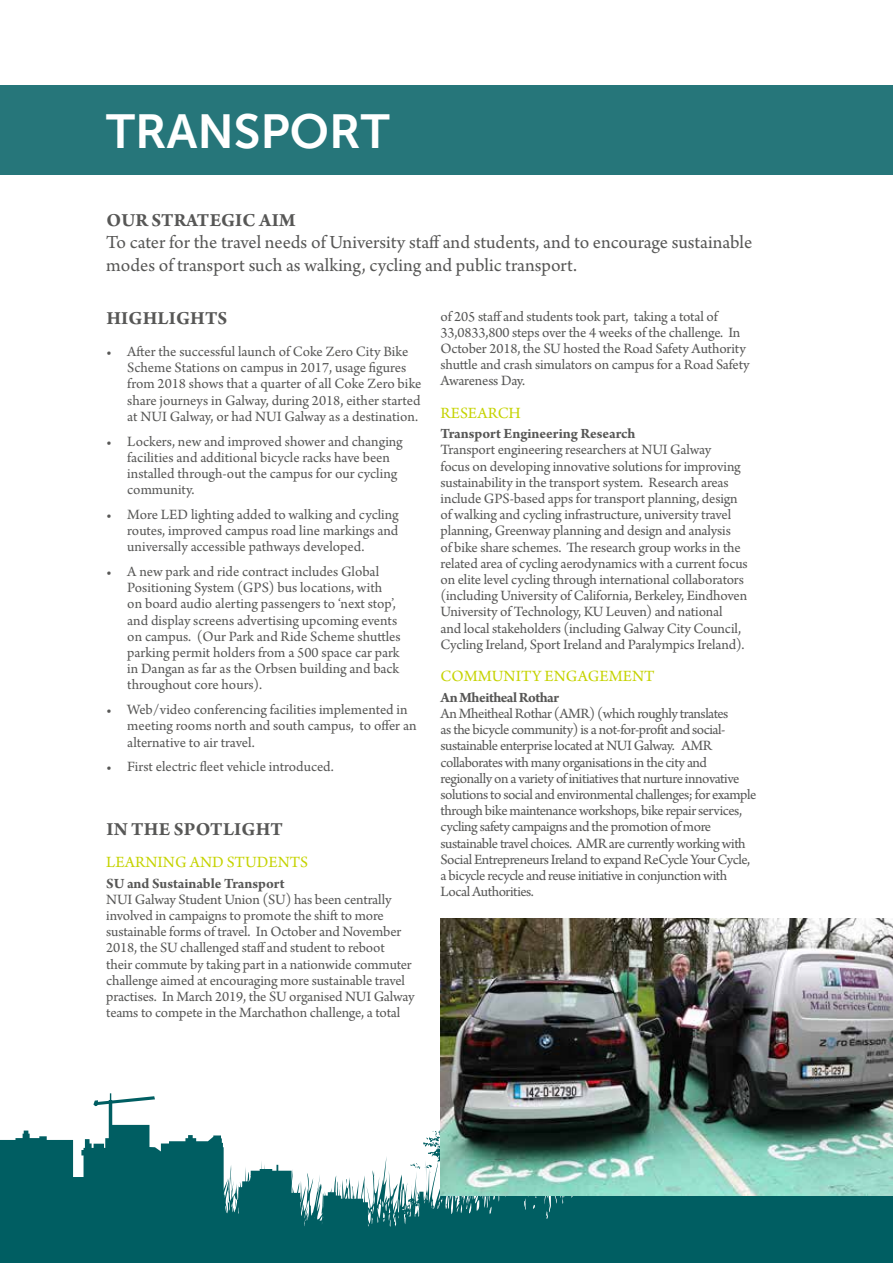
<style>
.page{position:relative;width:893px;height:1263px;background:#fff}
.page>*{position:absolute;margin:0;border:0;box-sizing:border-box;transform-origin:0 0}
.t1{font:48px "Museo Sans 700";color:#fff}
.t2{font:19.5px/22.5px "Arno Pro";color:#575756}
.t3{font:700 19.5px "Arno Pro";letter-spacing:.01em;color:#575756}
.t4{font:16.5px "Arno Pro";color:#c5d300}
.t5{font:15px/16.2px "Arno Pro";letter-spacing:-.01em;color:#575756}
.t6{font:15px/16.2px "Arno Pro";letter-spacing:-.03em;color:#575756}
.t7{font:700 15px "Arno Pro";letter-spacing:-.005em;color:#575756}
.t8{font:700 15px "Arno Pro";letter-spacing:-.03em;color:#575756}
</style>
<div class="page">
<svg style="left:0;top:1093px;width:484px;height:170px;fill:#005e62"></svg>
<div style="left:484px;top:1196px;width:409px;height:67px;background:#005e62"></div>
<div style="left:0;top:85px;width:893px;height:89px;background:#26767a"></div>
<img style="left:441px;top:918px;width:452px;height:278px">
<h1 class="t1" style="left:106px;top:105px;width:285px">TRANSPORT</h1>
<h2 class="t3" style="left:106px;top:209px;width:191px">OUR STRATEGIC AIM</h2>
<h2 class="t2" style="left:106px;top:232px;width:647px">To cater for the travel needs of University staff and students, and to encourage sustainable modes of transport such as walking, cycling and public transport.</h2>
<h2 class="t3" style="left:106px;top:306px;width:122px">HIGHLIGHTS</h2>
<p class="t5" style="left:127px;top:344px;width:296px;text-indent:-21px">• After the successful launch of Coke Zero City Bike Scheme Stations on campus in 2017, usage figures from 2018 shows that a quarter of all Coke Zero bike share journeys in Galway, during 2018, either started at NUI Galway, or had NUI Galway as a destination.</p>
<p class="t5" style="left:127px;top:434px;width:277px;text-indent:-21px">• Lockers, new and improved shower and changing facilities and additional bicycle racks have been installed through-out the campus for our cycling community.</p>
<p class="t5" style="left:127px;top:507px;width:273px;text-align:justify;text-indent:-21px">• More LED lighting added to walking and cycling routes, improved campus road line markings and universally accessible pathways developed.</p>
<p class="t5" style="left:127px;top:564px;width:275px;text-indent:-21px">• A new park and ride contract includes Global Positioning System (GPS) bus locations, with on board audio alerting passengers to ‘next stop’, and display screens advertising upcoming events on campus. (Our Park and Ride Scheme shuttles parking permit holders from a 500 space car park in Dangan as far as the Orbsen building and back throughout core hours).</p>
<p class="t5" style="left:127px;top:702px;width:291px;text-indent:-21px">• Web/video conferencing facilities implemented in meeting rooms north and south campus, to offer an alternative to air travel.</p>
<p class="t5" style="left:106px;top:759px;width:229px">• First electric fleet vehicle introduced.</p>
<h2 class="t3" style="left:106px;top:817px;width:178px">IN THE SPOTLIGHT</h2>
<p class="t4" style="left:106px;top:853px;width:203px">LEARNING AND STUDENTS</p>
<p class="t7" style="left:106px;top:874px;width:180px">SU and Sustainable Transport</p>
<p class="t5" style="left:106px;top:892px;width:310px">NUI Galway Student Union (SU) has been centrally involved in campaigns to promote the shift to more sustainable forms of travel. In October and November 2018, the SU challenged staff and student to reboot<br>their commute by taking part in a nationwide commuter challenge aimed at encouraging more sustainable travel practises. In March 2019, the SU organised NUI Galway teams to compete in the Marchathon challenge, a total</p>
<p class="t5" style="left:441px;top:309px;width:311px">of 205 staff and students took part, taking a total of 33,0833,800 steps over the 4 weeks of the challenge. In October 2018, the SU hosted the Road Safety Authority shuttle and crash simulators on campus for a Road Safety Awareness Day.</p>
<p class="t4" style="left:441px;top:403px;width:82px">RESEARCH</p>
<p class="t7" style="left:441px;top:425px;width:196px">Transport Engineering Research</p>
<p class="t5" style="left:441px;top:443px;width:309px">Transport engineering researchers at NUI Galway<br>focus on developing innovative solutions for improving sustainability in the transport system. Research areas include GPS-based apps for transport planning, design of walking and cycling infrastructure, university travel planning, Greenway planning and design and analysis<br>of bike share schemes. The research group works in the related area of cycling aerodynamics with a current focus on elite level cycling through international collaborators (including University of California, Berkeley, Eindhoven University of Technology, KU Leuven) and national<br>and local stakeholders (including Galway City Council, Cycling Ireland, Sport Ireland and Paralympics Ireland).</p>
<p class="t4" style="left:441px;top:667px;width:216px">COMMUNITY ENGAGEMENT</p>
<p class="t8" style="left:441px;top:688px;width:120px">An Mheitheal Rothar</p>
<p class="t6" style="left:441px;top:706px;width:317px">An Mheitheal Rothar (AMR) (which roughly translates<br>as the bicycle community) is a not-for-profit and social&shy;sustainable enterprise located at NUI Galway. AMR collaborates with many organisations in the city and regionally on a variety of initiatives that nurture innovative solutions to social and environmental challenges; for example through bike maintenance workshops, bike repair services, cycling safety campaigns and the promotion of more sustainable travel choices. AMR are currently working with Social Entrepreneurs Ireland to expand ReCycle Your Cycle, a bicycle recycle and reuse initiative in conjunction with Local Authorities.</p>
</div>
